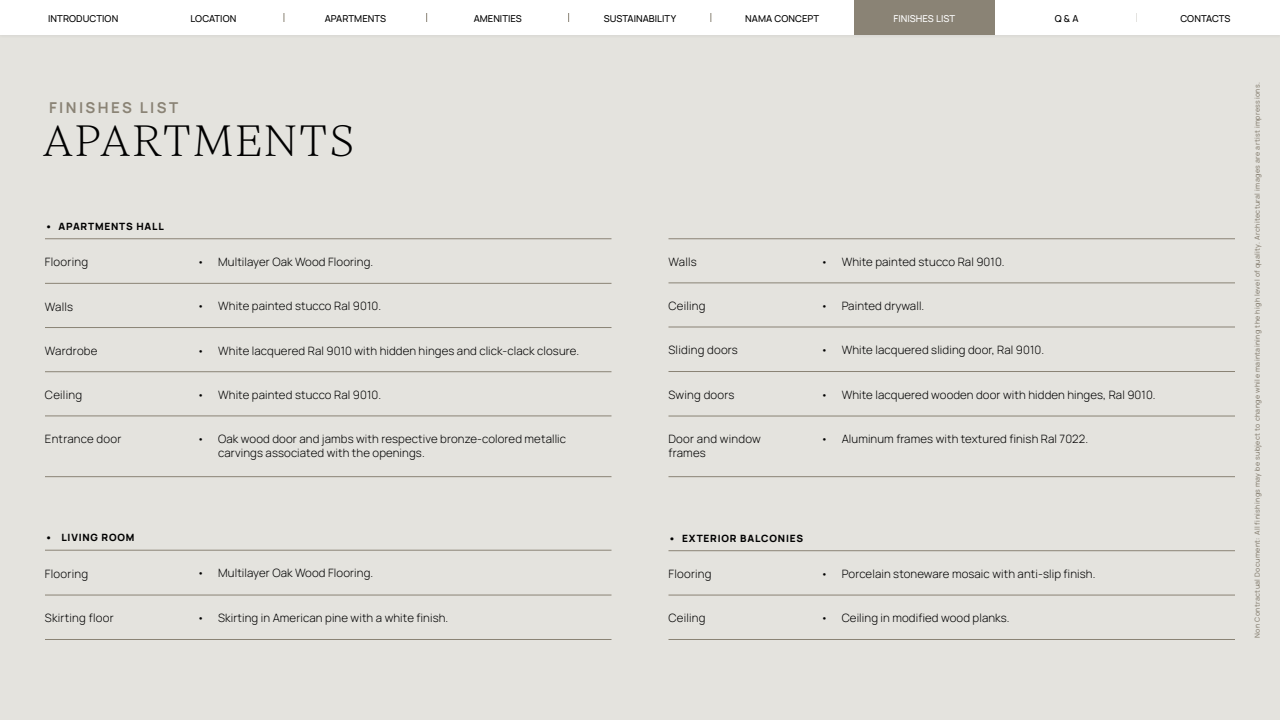
<style>
.page{position:relative;width:1280px;height:720px;background:#e4e3de}
.page>*{position:absolute;margin:0;border:0;box-sizing:border-box;transform-origin:0 0}
.t1{font:300 45px "Gambetta";letter-spacing:.05em;color:#000}
.t2{font:700 15px "Manrope";letter-spacing:.16em;color:#8a8375}
.t3{font:300 11.5px/14px "Manrope";letter-spacing:.01em;color:#000}
.t4{font:800 10px "Manrope";letter-spacing:.08em;color:#000}
.t5{font:500 9.5px "Manrope";letter-spacing:.005em;color:#000}
.t6{font:500 9.5px "Manrope";color:#fff}
.t7{font:500 7px "Manrope";letter-spacing:.05em;color:#8a8375}
</style>
<div class="page">
<hr style="left:45px;top:283px;width:567px;height:1px;background:#8a8375">
<hr style="left:45px;top:595px;width:567px;height:1px;background:#8a8375">
<hr style="left:45px;top:639px;width:567px;height:1px;background:#8a8375">
<hr style="left:668px;top:239px;width:567px;height:1px;background:#8a8375">
<hr style="left:668px;top:327px;width:567px;height:1px;background:#8a8375">
<hr style="left:45px;top:327px;width:567px;height:1px;background:#8a8375">
<hr style="left:45px;top:371px;width:567px;height:1px;background:#8a8375">
<hr style="left:45px;top:416px;width:567px;height:1px;background:#8a8375">
<hr style="left:45px;top:476px;width:567px;height:1px;background:#8a8375">
<hr style="left:45px;top:239px;width:567px;height:1px;background:#8a8375">
<hr style="left:668px;top:283px;width:567px;height:1px;background:#8a8375">
<hr style="left:45px;top:550px;width:567px;height:1px;background:#8a8375">
<hr style="left:668px;top:371px;width:567px;height:1px;background:#8a8375">
<hr style="left:668px;top:416px;width:567px;height:1px;background:#8a8375">
<hr style="left:668px;top:476px;width:567px;height:1px;background:#8a8375">
<hr style="left:668px;top:595px;width:567px;height:1px;background:#8a8375">
<hr style="left:668px;top:639px;width:567px;height:1px;background:#8a8375">
<hr style="left:668px;top:550px;width:567px;height:1px;background:#8a8375">
<div style="left:0;top:0;width:1280px;height:39px;background:#deddd8"></div>
<div style="left:569px;top:0;width:142px;height:35px;background:#fff"></div>
<div style="left:853px;top:0;width:143px;height:35px;background:#8a8375"></div>
<div style="left:996px;top:0;width:142px;height:35px;background:#fff"></div>
<div style="left:141px;top:0;width:144px;height:35px;background:#fff"></div>
<div style="left:711px;top:0;width:143px;height:35px;background:#fff"></div>
<div style="left:426px;top:0;width:143px;height:35px;background:#fff"></div>
<div style="left:284px;top:0;width:142px;height:35px;background:#fff"></div>
<div style="left:1138px;top:0;width:142px;height:35px;background:#fff"></div>
<div style="left:0;top:0;width:141px;height:35px;background:#fff"></div>
<p class="t5" style="left:48px;top:11px;width:72px">INTRODUCTION</p>
<p class="t5" style="left:190px;top:11px;width:47px">LOCATION</p>
<p class="t5" style="left:325px;top:11px;width:63px">APARTMENTS</p>
<p class="t5" style="left:474px;top:11px;width:50px">AMENITIES</p>
<p class="t5" style="left:604px;top:11px;width:74px">SUSTAINABILITY</p>
<p class="t5" style="left:745px;top:11px;width:75px">NAMA CONCEPT</p>
<p class="t6" style="left:894px;top:11px;width:63px">FINISHES LIST</p>
<p class="t5" style="left:1055px;top:11px;width:25px">Q &amp; A</p>
<p class="t5" style="left:1180px;top:11px;width:52px">CONTACTS</p>
<h2 class="t2" style="left:49px;top:95px;width:131px">FINISHES LIST</h2>
<h1 class="t1" style="left:43px;top:115px;width:313px">APARTMENTS</h1>
<p class="t4" style="left:45px;top:217px;width:120px">• APARTMENTS HALL</p>
<p class="t3" style="left:45px;top:254px;width:45px">Flooring</p>
<p class="t3" style="left:197px;top:254px;width:178px">• Multilayer Oak Wood Flooring.</p>
<p class="t3" style="left:45px;top:299px;width:30px">Walls</p>
<p class="t3" style="left:197px;top:299px;width:186px">• White painted stucco Ral 9010.</p>
<p class="t3" style="left:45px;top:343px;width:54px">Wardrobe</p>
<p class="t3" style="left:197px;top:343px;width:383px">• White lacquered Ral 9010 with hidden hinges and click-clack closure.</p>
<p class="t3" style="left:45px;top:387px;width:39px">Ceiling</p>
<p class="t3" style="left:197px;top:387px;width:186px">• White painted stucco Ral 9010.</p>
<p class="t3" style="left:218px;top:431px;width:350px;text-indent:-21px">• Oak wood door and jambs with respective bronze-colored metallic carvings associated with the openings.</p>
<p class="t3" style="left:45px;top:431px;width:78px">Entrance door</p>
<p class="t4" style="left:45px;top:529px;width:91px">• LIVING ROOM</p>
<p class="t3" style="left:45px;top:566px;width:45px">Flooring</p>
<p class="t3" style="left:197px;top:566px;width:178px">• Multilayer Oak Wood Flooring.</p>
<p class="t3" style="left:45px;top:611px;width:70px">Skirting floor</p>
<p class="t3" style="left:197px;top:610px;width:253px">• Skirting in American pine with a white finish.</p>
<p class="t3" style="left:668px;top:254px;width:30px">Walls</p>
<p class="t3" style="left:821px;top:254px;width:186px">• White painted stucco Ral 9010.</p>
<p class="t3" style="left:668px;top:298px;width:39px">Ceiling</p>
<p class="t3" style="left:821px;top:298px;width:105px">• Painted drywall.</p>
<p class="t3" style="left:668px;top:342px;width:71px">Sliding doors</p>
<p class="t3" style="left:821px;top:342px;width:225px">• White lacquered sliding door, Ral 9010.</p>
<p class="t3" style="left:668px;top:387px;width:67px">Swing doors</p>
<p class="t3" style="left:821px;top:387px;width:336px">• White lacquered wooden door with hidden hinges, Ral 9010.</p>
<p class="t3" style="left:668px;top:432px;width:94px">Door and window</p>
<p class="t3" style="left:821px;top:431px;width:269px">• Aluminum frames with textured finish Ral 7022.</p>
<p class="t3" style="left:668px;top:445px;width:39px">frames</p>
<p class="t4" style="left:668px;top:529px;width:136px">• EXTERIOR BALCONIES</p>
<p class="t3" style="left:668px;top:566px;width:45px">Flooring</p>
<p class="t3" style="left:821px;top:566px;width:276px">• Porcelain stoneware mosaic with anti-slip finish.</p>
<p class="t3" style="left:668px;top:610px;width:39px">Ceiling</p>
<p class="t3" style="left:821px;top:610px;width:190px">• Ceiling in modified wood planks.</p>
<p class="t7" style="left:1252px;top:638px;width:557px;rotate:-90deg">Non Contractual Document: All finishings may be subject to change while maintaining the high level of quality. Architectural images are artist impressions.</p>
</div>
